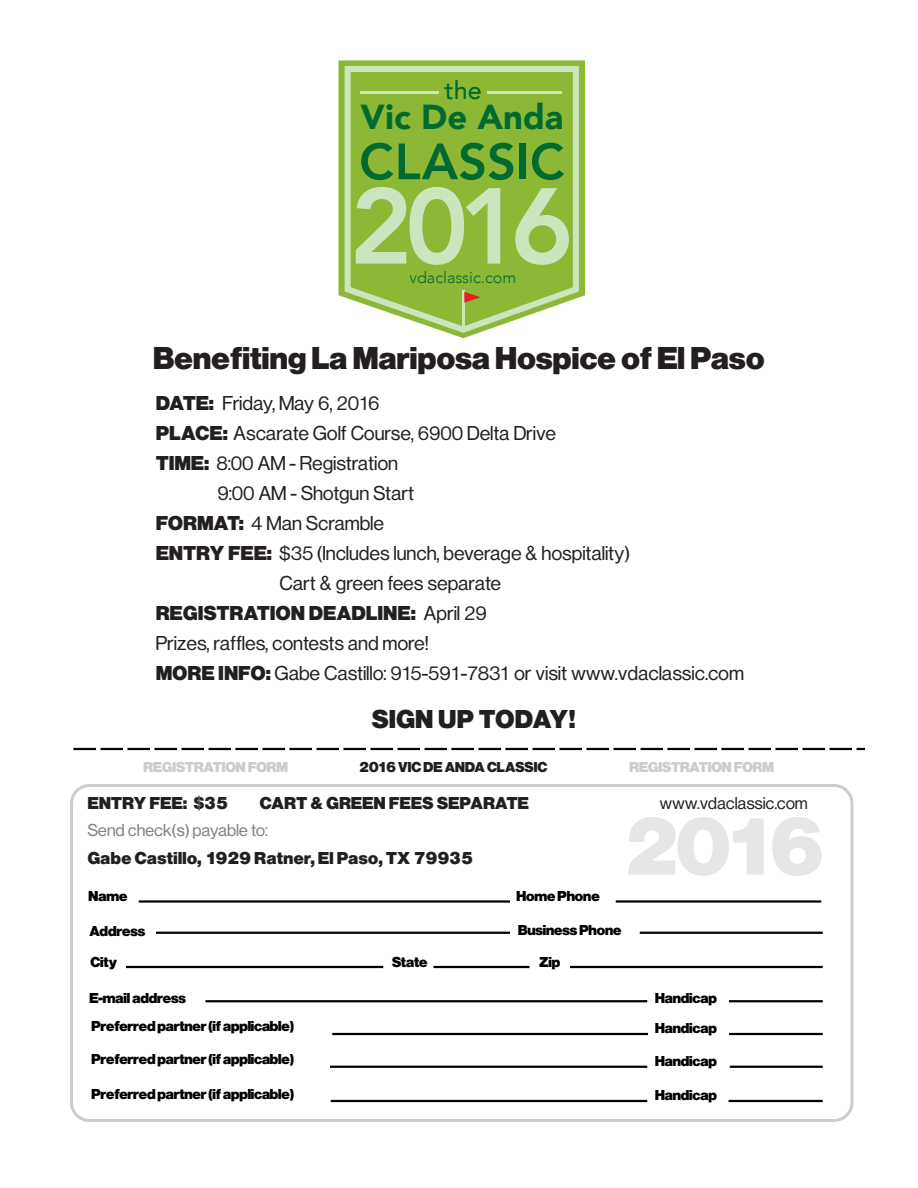
<style>
.page{position:relative;width:918px;height:1188px;background:#fff}
.page>*{position:absolute;margin:0;border:0;box-sizing:border-box;transform-origin:0 0}
.t1{font:800 106.5px "Avenir";color:#cde5be}
.t2{font:84px "Nimbus San P Blac";color:#e6e6e6}
.t3{font:800 50.4px "Avenir";color:#006a30}
.t4{font:900 34.65px "Avenir";color:#006a30}
.t5{font:33px "Nimbus San P Blac";letter-spacing:.01em;color:#231f20}
.t6{font:27px "Nimbus San P Blac";letter-spacing:.025em;color:#231f20}
.t7{font:500 25.2px "Avenir";color:#006a30}
.t8{font:21px/30px "Nimbus San P";letter-spacing:.025em;color:#231f20}
.t9{font:21px "Nimbus San P Blac";letter-spacing:.025em;color:#231f20}
.t10{font:18px "Nimbus San P Blac";letter-spacing:.025em;color:#231f20}
.t11{font:18px "Nimbus San P";letter-spacing:.025em;color:#808080}
.t12{font:18px "Nimbus San P";letter-spacing:.025em;color:#231f20}
.t13{font:300 16.2px "Avenir";color:#006a30}
.t14{font:15px/30px "Nimbus San P Blac";letter-spacing:-.005em;color:#000}
.t15{font:15px "Nimbus San P Blac";color:#ccc}
.t16{font:15px "Nimbus San P Blac";color:#231f20}
.s1{font-family:"Nimbus San P Blac"}
.s2{font-family:"Nimbus San P"}
</style>
<div class="page">
<div style="left:70px;top:784px;width:784px;height:338px;border:3px solid #ccc;border-radius:18px"></div>
<hr style="left:139px;top:900px;width:371px;height:3px;background:#000">
<hr style="left:616px;top:900px;width:205px;height:3px;background:#000">
<hr style="left:640px;top:932px;width:183px;height:2px;background:#000">
<hr style="left:156px;top:932px;width:354px;height:2px;background:#000">
<hr style="left:126px;top:966px;width:257px;height:2px;background:#000">
<hr style="left:434px;top:966px;width:96px;height:2px;background:#000">
<hr style="left:570px;top:966px;width:253px;height:2px;background:#000">
<hr style="left:206px;top:1000px;width:441px;height:2px;background:#000">
<hr style="left:729px;top:1000px;width:94px;height:2px;background:#000">
<hr style="left:332px;top:1033px;width:316px;height:2px;background:#000">
<hr style="left:729px;top:1033px;width:94px;height:2px;background:#000">
<hr style="left:330px;top:1066px;width:317px;height:2px;background:#000">
<hr style="left:730px;top:1066px;width:93px;height:2px;background:#000">
<hr style="left:331px;top:1100px;width:316px;height:2px;background:#000">
<hr style="left:729px;top:1100px;width:94px;height:2px;background:#000">
<svg style="left:73px;top:748px;width:792px;height:2px;background:#2a2a2a"></svg>
<svg style="left:338px;top:60px;width:247px;height:278px;fill:#8db836"></svg>
<svg style="left:342px;top:63px;width:242px;height:273px;background:#9ac04f"></svg>
<hr style="left:361px;top:91px;width:78px;height:3px;background:#cde5be">
<hr style="left:488px;top:91px;width:74px;height:3px;background:#cde5be">
<p class="t7" style="left:444px;top:68px;width:39px">the</p>
<h3 class="t4" style="left:361px;top:87px;width:204px">Vic De Anda</h3>
<h3 class="t3" style="left:359px;top:122px;width:207px">CLASSIC</h3>
<h1 class="t1" style="left:349px;top:144px;width:226px">2016</h1>
<p class="t13" style="left:410px;top:268px;width:108px">vdaclassic.com</p>
<h3 class="t5" style="left:154px;top:343px;width:612px">Benefiting La Mariposa Hospice of El Paso</h3>
<p class="t8" style="left:156px;top:387px;width:225px"><span class="s1">DATE:</span> Friday, May 6, 2016</p>
<p class="t8" style="left:156px;top:417px;width:401px"><span class="s1">PLACE:</span> Ascarate Golf Course, 6900 Delta Drive</p>
<p class="t8" style="left:156px;top:447px;width:243px"><span class="s1">TIME:</span> 8:00 AM - Registration</p>
<p class="t8" style="left:218px;top:477px;width:198px">9:00 AM - Shotgun Start</p>
<p class="t8" style="left:156px;top:507px;width:229px"><span class="s1">FORMAT:</span> 4 Man Scramble</p>
<p class="t8" style="left:156px;top:537px;width:475px"><span class="s1">ENTRY FEE:</span> $35 (Includes lunch, beverage &amp; hospitality)</p>
<p class="t8" style="left:280px;top:567px;width:223px">Cart &amp; green fees separate</p>
<p class="t9" style="left:156px;top:603px;width:332px">REGISTRATION DEADLINE: <span class="s2">April 29</span></p>
<p class="t8" style="left:156px;top:627px;width:589px">Prizes, raffles, contests and more!<br><span class="s1">MORE INFO:</span> Gabe Castillo: 915-591-7831 or visit www.vdaclassic.com</p>
<p class="t6" style="left:372px;top:707px;width:205px">SIGN UP TODAY!</p>
<p class="t15" style="left:144px;top:760px;width:146px">REGISTRATION FORM</p>
<p class="t16" style="left:360px;top:760px;width:189px">2016 VIC DE ANDA CLASSIC</p>
<p class="t15" style="left:630px;top:760px;width:146px">REGISTRATION FORM</p>
<p class="t10" style="left:88px;top:795px;width:142px">ENTRY FEE: $35</p>
<p class="t10" style="left:260px;top:795px;width:271px">CART &amp; GREEN FEES SEPARATE</p>
<p class="t12" style="left:660px;top:793px;width:149px">www.vdaclassic.com</p>
<p class="t11" style="left:88px;top:820px;width:181px">Send check(s) payable to:</p>
<p class="t10" style="left:88px;top:850px;width:387px">Gabe Castillo, 1929 Ratner, El Paso, TX 79935</p>
<h2 class="t2" style="left:626px;top:810px;width:200px">2016</h2>
<p class="t14" style="left:89px;top:881px;width:41px">Name</p>
<p class="t14" style="left:516px;top:881px;width:85px">Home Phone</p>
<p class="t14" style="left:90px;top:916px;width:57px">Address</p>
<p class="t14" style="left:518px;top:915px;width:105px">Business Phone</p>
<p class="t14" style="left:91px;top:948px;width:28px">City</p>
<p class="t14" style="left:392px;top:948px;width:37px">State</p>
<p class="t14" style="left:540px;top:948px;width:22px">Zip</p>
<p class="t14" style="left:90px;top:983px;width:98px">E-mail address</p>
<p class="t14" style="left:655px;top:983px;width:63px">Handicap<br>Handicap</p>
<p class="t14" style="left:655px;top:1046px;width:63px">Handicap</p>
<p class="t14" style="left:655px;top:1081px;width:63px">Handicap</p>
<p class="t14" style="left:92px;top:1010px;width:204px;line-height:33px">Preferred partner (if applicable)<br>Preferred partner (if applicable)</p>
<p class="t14" style="left:92px;top:1079px;width:204px">Preferred partner (if applicable)</p>
</div>
